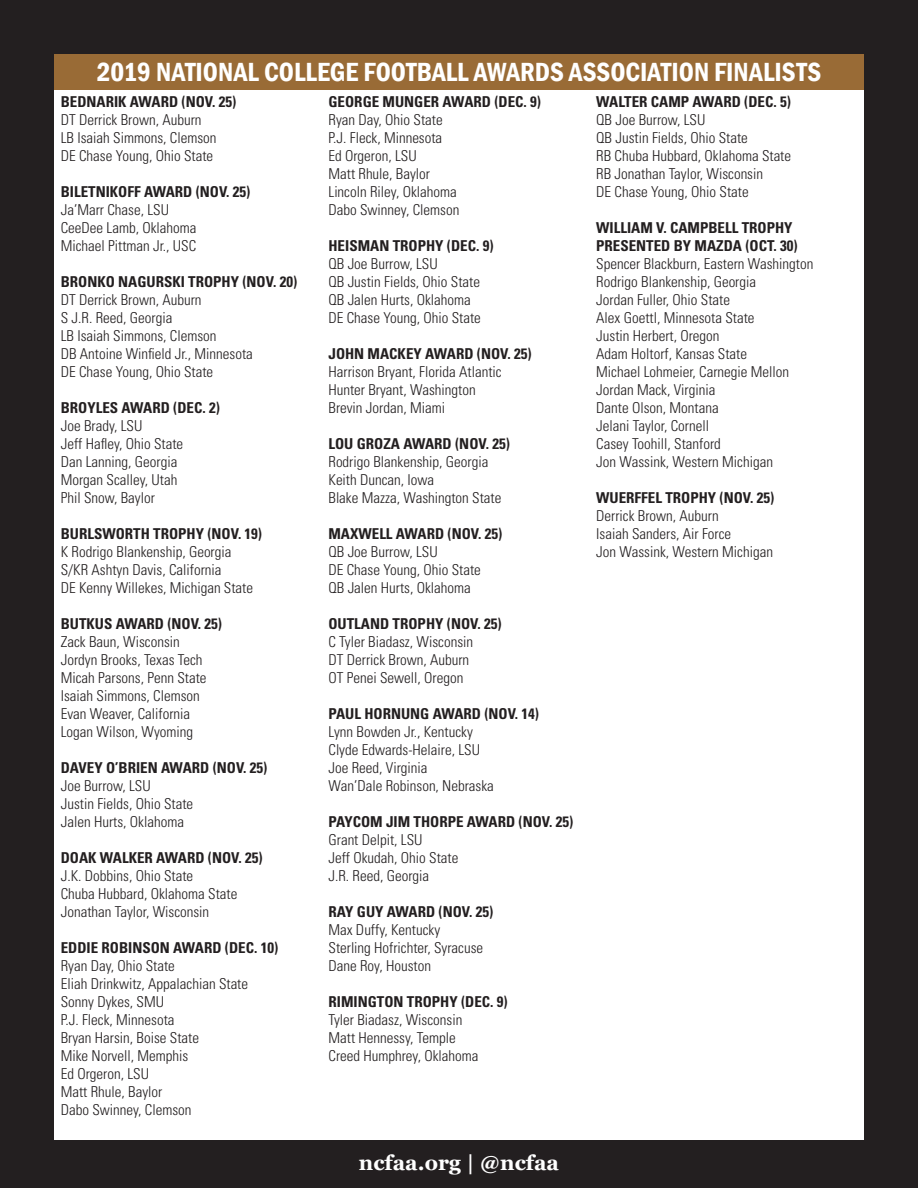
<style>
.page{position:relative;width:918px;height:1188px;background:#fff}
.page>*{position:absolute;margin:0;border:0;box-sizing:border-box;transform-origin:0 0}
.t1{font:600 condensed 27px "Franklin Gothic";color:#fff}
.t2{font:700 21px "Georgia";color:#fff}
.t3{font:300 condensed 15px "Univers LT Std";color:#231f20}
.t4{font:700 condensed 15px/18px "Univers LT Std";color:#231f20}
</style>
<div class="page">
<div style="left:54px;top:54px;width:810px;height:36px;background:#996b36"></div>
<div style="left:0;top:0;width:54px;height:1188px;background:#231f20"></div>
<div style="left:864px;top:0;width:54px;height:1188px;background:#231f20"></div>
<div style="left:0;top:1141px;width:918px;height:47px;background:#231f20"></div>
<div style="left:0;top:0;width:918px;height:54px;background:#231f20"></div>
<p class="t1" style="left:97px;top:54px;width:726px">2019 NATIONAL COLLEGE FOOTBALL AWARDS ASSOCIATION FINALISTS</p>
<p class="t4" style="left:61px;top:93px;width:177px">BEDNARIK AWARD (NOV. 25)</p>
<p class="t3" style="left:61px;top:111px;width:142px">DT Derrick Brown, Auburn</p>
<p class="t3" style="left:61px;top:129px;width:157px">LB Isaiah Simmons, Clemson</p>
<p class="t3" style="left:61px;top:147px;width:154px">DE Chase Young, Ohio State</p>
<p class="t4" style="left:61px;top:183px;width:191px">BILETNIKOFF AWARD (NOV. 25)</p>
<p class="t3" style="left:61px;top:201px;width:110px">Ja’Marr Chase, LSU</p>
<p class="t3" style="left:61px;top:219px;width:137px">CeeDee Lamb, Oklahoma</p>
<p class="t3" style="left:61px;top:237px;width:137px">Michael Pittman Jr., USC</p>
<p class="t4" style="left:61px;top:273px;width:238px">BRONKO NAGURSKI TROPHY (NOV. 20)</p>
<p class="t3" style="left:61px;top:291px;width:142px">DT Derrick Brown, Auburn</p>
<p class="t3" style="left:61px;top:309px;width:113px">S J.R. Reed, Georgia</p>
<p class="t3" style="left:61px;top:327px;width:157px">LB Isaiah Simmons, Clemson</p>
<p class="t3" style="left:61px;top:345px;width:194px">DB Antoine Winfield Jr., Minnesota</p>
<p class="t3" style="left:61px;top:363px;width:154px">DE Chase Young, Ohio State</p>
<p class="t4" style="left:61px;top:399px;width:161px">BROYLES AWARD (DEC. 2)</p>
<p class="t3" style="left:61px;top:417px;width:83px">Joe Brady, LSU</p>
<p class="t3" style="left:61px;top:435px;width:124px">Jeff Hafley, Ohio State</p>
<p class="t3" style="left:61px;top:453px;width:118px">Dan Lanning, Georgia</p>
<p class="t3" style="left:61px;top:471px;width:118px">Morgan Scalley, Utah</p>
<p class="t3" style="left:61px;top:489px;width:96px">Phil Snow, Baylor</p>
<p class="t4" style="left:61px;top:525px;width:203px">BURLSWORTH TROPHY (NOV. 19)</p>
<p class="t3" style="left:61px;top:543px;width:172px">K Rodrigo Blankenship, Georgia</p>
<p class="t3" style="left:61px;top:561px;width:162px">S/KR Ashtyn Davis, California</p>
<p class="t3" style="left:61px;top:579px;width:194px">DE Kenny Willekes, Michigan State</p>
<p class="t4" style="left:61px;top:615px;width:163px">BUTKUS AWARD (NOV. 25)</p>
<p class="t3" style="left:61px;top:633px;width:121px">Zack Baun, Wisconsin</p>
<p class="t3" style="left:61px;top:651px;width:143px">Jordyn Brooks, Texas Tech</p>
<p class="t3" style="left:61px;top:669px;width:147px">Micah Parsons, Penn State</p>
<p class="t3" style="left:61px;top:687px;width:141px">Isaiah Simmons, Clemson</p>
<p class="t3" style="left:61px;top:705px;width:131px">Evan Weaver, California</p>
<p class="t3" style="left:61px;top:723px;width:134px">Logan Wilson, Wyoming</p>
<p class="t4" style="left:61px;top:759px;width:208px">DAVEY O’BRIEN AWARD (NOV. 25)</p>
<p class="t3" style="left:61px;top:777px;width:92px">Joe Burrow, LSU</p>
<p class="t3" style="left:61px;top:795px;width:134px">Justin Fields, Ohio State</p>
<p class="t3" style="left:61px;top:813px;width:125px">Jalen Hurts, Oklahoma</p>
<p class="t4" style="left:61px;top:849px;width:203px">DOAK WALKER AWARD (NOV. 25)</p>
<p class="t3" style="left:61px;top:867px;width:134px">J.K. Dobbins, Ohio State</p>
<p class="t3" style="left:61px;top:885px;width:178px">Chuba Hubbard, Oklahoma State</p>
<p class="t3" style="left:61px;top:903px;width:150px">Jonathan Taylor, Wisconsin</p>
<p class="t4" style="left:61px;top:939px;width:219px">EDDIE ROBINSON AWARD (DEC. 10)</p>
<p class="t3" style="left:61px;top:957px;width:116px">Ryan Day, Ohio State</p>
<p class="t3" style="left:61px;top:975px;width:189px">Eliah Drinkwitz, Appalachian State</p>
<p class="t3" style="left:61px;top:993px;width:105px">Sonny Dykes, SMU</p>
<p class="t3" style="left:61px;top:1011px;width:115px">P.J. Fleck, Minnesota</p>
<p class="t3" style="left:61px;top:1029px;width:140px">Bryan Harsin, Boise State</p>
<p class="t3" style="left:61px;top:1047px;width:129px">Mike Norvell, Memphis</p>
<p class="t3" style="left:61px;top:1065px;width:90px">Ed Orgeron, LSU</p>
<p class="t3" style="left:61px;top:1083px;width:103px">Matt Rhule, Baylor</p>
<p class="t3" style="left:61px;top:1101px;width:132px">Dabo Swinney, Clemson</p>
<p class="t4" style="left:328px;top:93px;width:214px">GEORGE MUNGER AWARD (DEC. 9)</p>
<p class="t3" style="left:328px;top:111px;width:116px">Ryan Day, Ohio State</p>
<p class="t3" style="left:328px;top:129px;width:115px">P.J. Fleck, Minnesota</p>
<p class="t3" style="left:328px;top:147px;width:90px">Ed Orgeron, LSU</p>
<p class="t3" style="left:328px;top:165px;width:103px">Matt Rhule, Baylor</p>
<p class="t3" style="left:328px;top:183px;width:130px">Lincoln Riley, Oklahoma</p>
<p class="t3" style="left:328px;top:201px;width:132px">Dabo Swinney, Clemson</p>
<p class="t4" style="left:328px;top:237px;width:167px">HEISMAN TROPHY (DEC. 9)</p>
<p class="t3" style="left:328px;top:255px;width:111px">QB Joe Burrow, LSU</p>
<p class="t3" style="left:328px;top:273px;width:153px">QB Justin Fields, Ohio State</p>
<p class="t3" style="left:328px;top:291px;width:144px">QB Jalen Hurts, Oklahoma</p>
<p class="t3" style="left:328px;top:309px;width:154px">DE Chase Young, Ohio State</p>
<p class="t4" style="left:328px;top:345px;width:205px">JOHN MACKEY AWARD (NOV. 25)</p>
<p class="t3" style="left:328px;top:363px;width:175px">Harrison Bryant, Florida Atlantic</p>
<p class="t3" style="left:328px;top:381px;width:149px">Hunter Bryant, Washington</p>
<p class="t3" style="left:328px;top:399px;width:118px">Brevin Jordan, Miami</p>
<p class="t4" style="left:328px;top:435px;width:183px">LOU GROZA AWARD (NOV. 25)</p>
<p class="t3" style="left:328px;top:453px;width:161px">Rodrigo Blankenship, Georgia</p>
<p class="t3" style="left:328px;top:471px;width:107px">Keith Duncan, Iowa</p>
<p class="t3" style="left:328px;top:489px;width:174px">Blake Mazza, Washington State</p>
<p class="t4" style="left:328px;top:525px;width:175px">MAXWELL AWARD (NOV. 25)</p>
<p class="t3" style="left:328px;top:543px;width:111px">QB Joe Burrow, LSU</p>
<p class="t3" style="left:328px;top:561px;width:154px">DE Chase Young, Ohio State</p>
<p class="t3" style="left:328px;top:579px;width:144px">QB Jalen Hurts, Oklahoma</p>
<p class="t4" style="left:328px;top:615px;width:175px">OUTLAND TROPHY (NOV. 25)</p>
<p class="t3" style="left:328px;top:633px;width:146px">C Tyler Biadasz, Wisconsin</p>
<p class="t3" style="left:328px;top:651px;width:142px">DT Derrick Brown, Auburn</p>
<p class="t3" style="left:328px;top:669px;width:136px">OT Penei Sewell, Oregon</p>
<p class="t4" style="left:328px;top:705px;width:212px">PAUL HORNUNG AWARD (NOV. 14)</p>
<p class="t3" style="left:328px;top:723px;width:146px">Lynn Bowden Jr., Kentucky</p>
<p class="t3" style="left:328px;top:741px;width:153px">Clyde Edwards-Helaire, LSU</p>
<p class="t3" style="left:328px;top:759px;width:101px">Joe Reed, Virginia</p>
<p class="t3" style="left:328px;top:777px;width:167px">Wan’Dale Robinson, Nebraska</p>
<p class="t4" style="left:328px;top:813px;width:246px">PAYCOM JIM THORPE AWARD (NOV. 25)</p>
<p class="t3" style="left:328px;top:831px;width:96px">Grant Delpit, LSU</p>
<p class="t3" style="left:328px;top:849px;width:131px">Jeff Okudah, Ohio State</p>
<p class="t3" style="left:328px;top:867px;width:102px">J.R. Reed, Georgia</p>
<p class="t4" style="left:328px;top:903px;width:166px">RAY GUY AWARD (NOV. 25)</p>
<p class="t3" style="left:328px;top:921px;width:113px">Max Duffy, Kentucky</p>
<p class="t3" style="left:328px;top:939px;width:156px">Sterling Hofrichter, Syracuse</p>
<p class="t3" style="left:328px;top:957px;width:104px">Dane Roy, Houston</p>
<p class="t4" style="left:328px;top:993px;width:181px">RIMINGTON TROPHY (DEC. 9)</p>
<p class="t3" style="left:328px;top:1011px;width:135px">Tyler Biadasz, Wisconsin</p>
<p class="t3" style="left:328px;top:1029px;width:129px">Matt Hennessy, Temple</p>
<p class="t3" style="left:328px;top:1047px;width:152px">Creed Humphrey, Oklahoma</p>
<p class="t4" style="left:596px;top:93px;width:196px">WALTER CAMP AWARD (DEC. 5)</p>
<p class="t3" style="left:596px;top:111px;width:111px">QB Joe Burrow, LSU</p>
<p class="t3" style="left:596px;top:129px;width:153px">QB Justin Fields, Ohio State</p>
<p class="t3" style="left:596px;top:147px;width:196px">RB Chuba Hubbard, Oklahoma State</p>
<p class="t3" style="left:596px;top:165px;width:168px">RB Jonathan Taylor, Wisconsin</p>
<p class="t3" style="left:596px;top:183px;width:154px">DE Chase Young, Ohio State</p>
<p class="t4" style="left:596px;top:219px;width:203px">WILLIAM V. CAMPBELL TROPHY<br>PRESENTED BY MAZDA (OCT. 30)</p>
<p class="t3" style="left:596px;top:255px;width:219px">Spencer Blackburn, Eastern Washington</p>
<p class="t3" style="left:596px;top:273px;width:161px">Rodrigo Blankenship, Georgia</p>
<p class="t3" style="left:596px;top:291px;width:135px">Jordan Fuller, Ohio State</p>
<p class="t3" style="left:596px;top:309px;width:160px">Alex Goettl, Minnesota State</p>
<p class="t3" style="left:596px;top:327px;width:125px">Justin Herbert, Oregon</p>
<p class="t3" style="left:596px;top:345px;width:152px">Adam Holtorf, Kansas State</p>
<p class="t3" style="left:596px;top:363px;width:195px">Michael Lohmeier, Carnegie Mellon</p>
<p class="t3" style="left:596px;top:381px;width:121px">Jordan Mack, Virginia</p>
<p class="t3" style="left:596px;top:399px;width:124px">Dante Olson, Montana</p>
<p class="t3" style="left:596px;top:417px;width:114px">Jelani Taylor, Cornell</p>
<p class="t3" style="left:596px;top:435px;width:126px">Casey Toohill, Stanford</p>
<p class="t3" style="left:596px;top:453px;width:178px">Jon Wassink, Western Michigan</p>
<p class="t4" style="left:596px;top:489px;width:180px">WUERFFEL TROPHY (NOV. 25)</p>
<p class="t3" style="left:596px;top:507px;width:124px">Derrick Brown, Auburn</p>
<p class="t3" style="left:596px;top:525px;width:136px">Isaiah Sanders, Air Force</p>
<p class="t3" style="left:596px;top:543px;width:178px">Jon Wassink, Western Michigan</p>
<p class="t2" style="left:359px;top:1149px;width:202px">ncfaa.org | @ncfaa</p>
</div>
